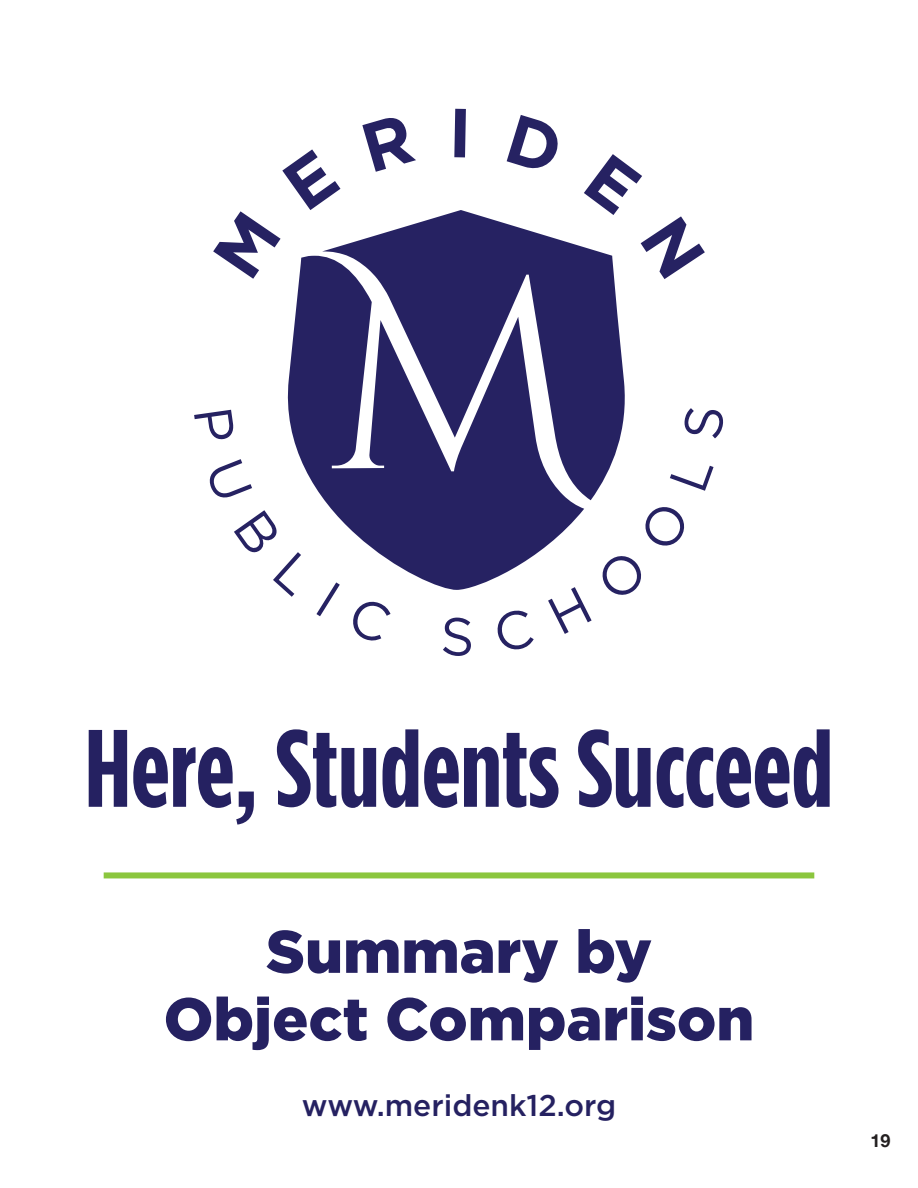
<style>
.page{position:relative;width:918px;height:1188px;background:#fff}
.page>*{position:absolute;margin:0;border:0;box-sizing:border-box;transform-origin:0 0}
.t1{font:700 condensed 109.8px "Gotham HTF";color:#252161}
.t2{font:900 60px/67.5px "Gotham HTF";color:#252161;text-align:center}
.t3{font:500 30px "Gotham HTF";color:#252161}
.t4{font:700 18px "Helvetica Neue";color:#231f20}
</style>
<div class="page">
<svg style="left:340px;top:210px;width:285px;height:290px;fill:#262262"></svg>
<svg style="left:287px;top:256px;width:297px;height:334px;fill:#262262"></svg>
<svg style="left:213px;top:149px;width:127px;height:130px"></svg>
<svg style="left:362px;top:118px;width:54px;height:54px"></svg>
<svg style="left:454px;top:109px;width:12px;height:48px"></svg>
<svg style="left:507px;top:115px;width:51px;height:54px"></svg>
<svg style="left:584px;top:154px;width:121px;height:125px"></svg>
<svg style="left:194px;top:410px;width:40px;height:30px"></svg>
<svg style="left:209px;top:459px;width:43px;height:39px"></svg>
<svg style="left:234px;top:510px;width:67px;height:87px"></svg>
<svg style="left:316px;top:582px;width:24px;height:34px"></svg>
<svg style="left:353px;top:601px;width:38px;height:40px"></svg>
<svg style="left:443px;top:617px;width:28px;height:39px"></svg>
<svg style="left:497px;top:610px;width:37px;height:40px"></svg>
<svg style="left:548px;top:587px;width:44px;height:47px"></svg>
<svg style="left:602px;top:507px;width:83px;height:88px"></svg>
<svg style="left:670px;top:466px;width:44px;height:25px"></svg>
<svg style="left:684px;top:408px;width:40px;height:30px"></svg>
<div style="left:104px;top:872px;width:710px;height:6px;background:#8bc63e"></div>
<p class="t1" style="left:85px;top:707px;width:750px">Here, Students Succeed</p>
<p class="t2" style="left:164px;top:917px;width:592px">Summary by<br>Object Comparison</p>
<p class="t3" style="left:302px;top:1088px;width:316px">www.meridenk12.org</p>
<p class="t4" style="left:870px;top:1127px;width:22px">19</p>
</div>
